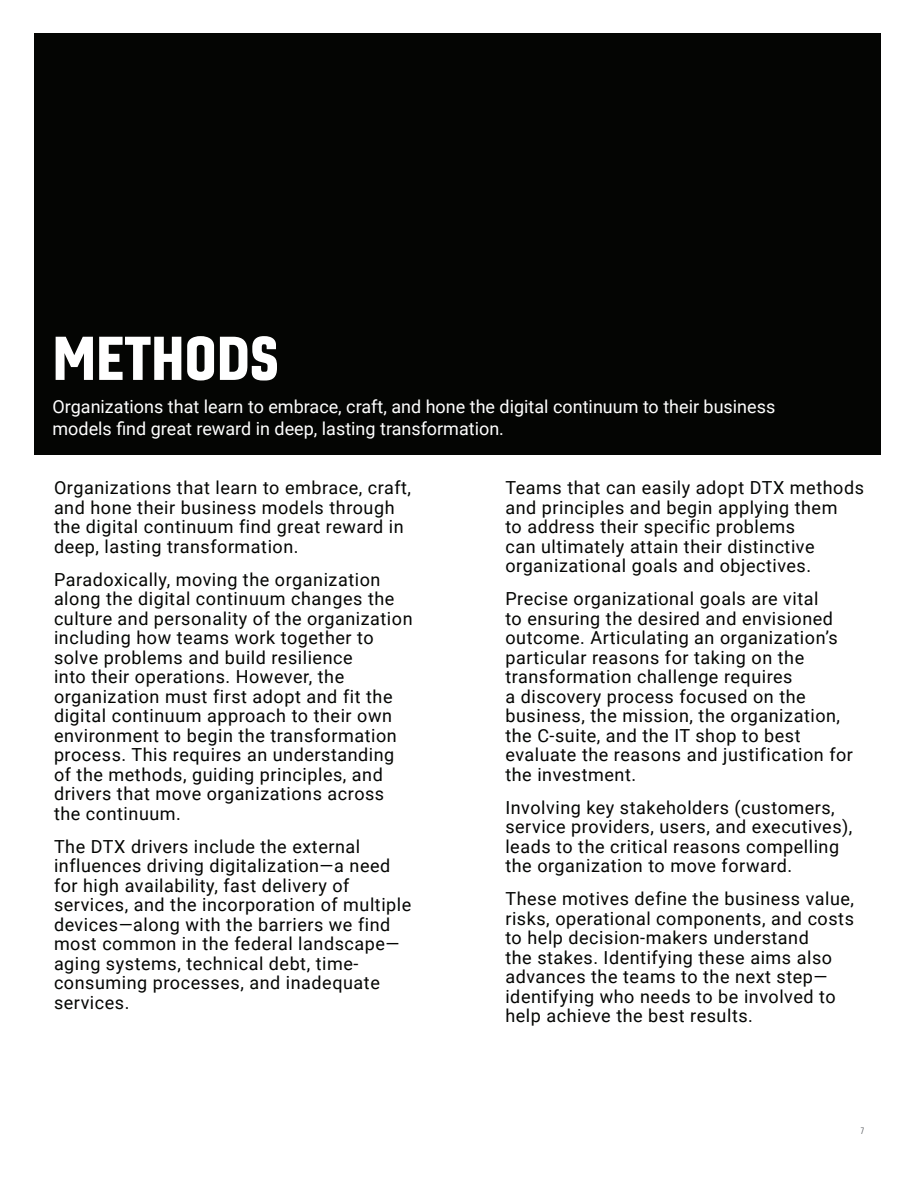
<style>
.page{position:relative;width:918px;height:1188px;background:#fff}
.page>*{position:absolute;margin:0;border:0;box-sizing:border-box;transform-origin:0 0}
.Cover_headline_40pt{font:60px "Gineso Con Bla";color:#fff}
.Body_Copy_12pt{font:18px/19.5px "Roboto";letter-spacing:.03em;color:#040503}
.Call_out_paragraph_-_left{font:18px/21.6px "Roboto";color:#fff}
.Page____Footer{font:9px "Gineso Con Boo";color:#54565b}
</style>
<div class="page">
<div style="left:35px;top:33px;width:846px;height:422px;background:#040503"></div>
<p class="Cover_headline_40pt" style="left:52px;top:319px;width:228px">METHODS</p>
<p class="Call_out_paragraph_-_left" style="left:52px;top:395px;width:724px">Organizations that learn to embrace, craft, and hone the digital continuum to their business models find great reward in deep, lasting transformation.</p>
<p class="Body_Copy_12pt" style="left:54px;top:477px;width:359px">Organizations that learn to embrace, craft, and hone their business models through the digital continuum find great reward in deep, lasting transformation.</p>
<p class="Body_Copy_12pt" style="left:54px;top:569px;width:360px">Paradoxically, moving the organization along the digital continuum changes the culture and personality of the organization including how teams work together to solve problems and build resilience<br>into their operations. However, the organization must first adopt and fit the digital continuum approach to their own environment to begin the transformation process. This requires an understanding of the methods, guiding principles, and drivers that move organizations across the continuum.</p>
<p class="Body_Copy_12pt" style="left:54px;top:836px;width:359px">The DTX drivers include the external influences driving digitalization—a need for high availability, fast delivery of services, and the incorporation of multiple devices—along with the barriers we find most common in the federal landscape— aging systems, technical debt, time&shy;consuming processes, and inadequate services.</p>
<p class="Body_Copy_12pt" style="left:505px;top:477px;width:360px">Teams that can easily adopt DTX methods and principles and begin applying them<br>to address their specific problems<br>can ultimately attain their distinctive organizational goals and objectives.</p>
<p class="Body_Copy_12pt" style="left:505px;top:588px;width:349px">Precise organizational goals are vital<br>to ensuring the desired and envisioned outcome. Articulating an organization’s particular reasons for taking on the transformation challenge requires<br>a discovery process focused on the business, the mission, the organization, the C-suite, and the IT shop to best evaluate the reasons and justification for the investment.</p>
<p class="Body_Copy_12pt" style="left:505px;top:797px;width:349px">Involving key stakeholders (customers, service providers, users, and executives), leads to the critical reasons compelling the organization to move forward.</p>
<p class="Body_Copy_12pt" style="left:505px;top:888px;width:350px">These motives define the business value, risks, operational components, and costs to help decision-makers understand<br>the stakes. Identifying these aims also advances the teams to the next step— identifying who needs to be involved to help achieve the best results.</p>
<p class="Page____Footer" style="left:861px;top:1125px;width:5px">7</p>
</div>
